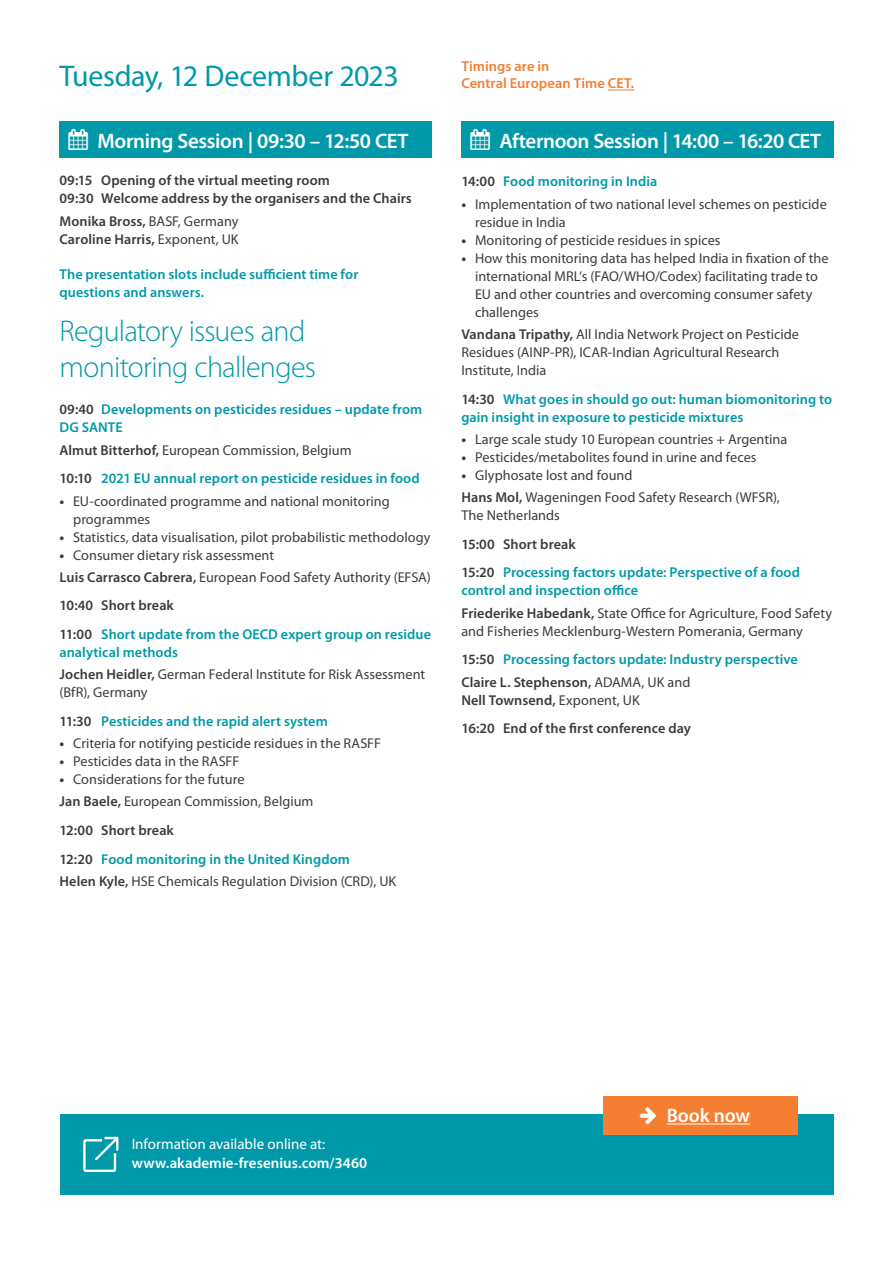
<style>
.page{position:relative;width:893px;height:1263px;background:#fff}
.page>*{position:absolute;margin:0;border:0;box-sizing:border-box;transform-origin:0 0}
.Headlines{font:300 30px/36px "Myriad Pro";letter-spacing:-.025em;color:#0099a9}
.t1{font:30px "Myriad Pro";letter-spacing:-.01em;color:#0099a9}
.t2{font:600 21px "Myriad Pro";letter-spacing:-.02em;color:#fff}
.t3{font:600 19.5px "Myriad Pro";letter-spacing:-.005em;color:#fff}
.t4{font:600 15px "Myriad Pro";letter-spacing:.005em;color:#fff}
.t5{font:15px "Myriad Pro";color:#fff}
.t6{font:600 14.4px/17.4px "Myriad Pro";color:#f47f32}
.Fließtext{font:14.25px/18px "Myriad Pro";color:#3c3c3d}
.Vortragstitel{font:600 14.25px/18px "Myriad Pro";letter-spacing:.005em;color:#0099a9}
.Vortragstitel-2{font:600 14.25px "Myriad Pro";letter-spacing:.005em;color:#3c3c3d}
.Fließtext-2{font:600 14.25px/18px "Myriad Pro";letter-spacing:.005em;color:#3c3c3d}
.s1{color:#3c3c3d}
.s2{font-weight:700}
.s3{font-weight:600}
.s4{font-weight:400}
</style>
<div class="page">
<div style="left:60px;top:121px;width:372px;height:37px;background:#0099a9"></div>
<svg style="left:608px;top:90px;width:26px;height:1px"></svg>
<div style="left:461px;top:121px;width:372px;height:37px;background:#0099a9"></div>
<div style="left:60px;top:1115px;width:773px;height:80px;background:#0099a9"></div>
<svg style="left:83px;top:1137px;width:35px;height:35px"></svg>
<div style="left:603px;top:1096px;width:195px;height:38px;background:#f47f32"></div>
<hr style="left:667px;top:1123px;width:83px;height:1px;background:#fff">
<p class="t1" style="left:60px;top:58px;width:341px">Tuesday, 12 December 2023</p>
<p class="t6" style="left:461px;top:57px;width:174px">Timings are in<br>Central European Time CET.</p>
<p class="t2" style="left:470px;top:128px;width:352px">▲ Afternoon Session | 14:00 – 16:20 CET</p>
<p class="Vortragstitel" style="left:461px;top:172px;width:197px"><span class="s1">14:00</span> Food monitoring in India</p>
<p class="Fließtext" style="left:475px;top:195px;width:353px;text-indent:-14px"><span class="s2">•</span> Implementation of two national level schemes on pesticide residue in India</p>
<p class="Fließtext" style="left:461px;top:231px;width:261px"><span class="s2">•</span> Monitoring of pesticide residues in spices</p>
<p class="Fließtext" style="left:475px;top:249px;width:355px;text-indent:-14px"><span class="s2">•</span> How this monitoring data has helped India in fixation of the international MRL‘s (FAO/WHO/Codex) facilitating trade to EU and other countries and overcoming consumer safety challenges</p>
<p class="Fließtext" style="left:461px;top:325px;width:339px"><span class="s3">Vandana Tripathy,</span> All India Network Project on Pesticide<br>Residues (AINP-PR), ICAR-Indian Agricultural Research<br>Institute, India</p>
<p class="Vortragstitel" style="left:461px;top:389px;width:372px"><span class="s1">14:30</span> What goes in should go out: human biomonitoring to gain insight in exposure to pesticide mixtures</p>
<p class="Fließtext" style="left:461px;top:430px;width:327px"><span class="s2">•</span> Large scale study 10 European countries + Argentina</p>
<p class="Fließtext" style="left:461px;top:448px;width:297px"><span class="s2">•</span> Pesticides/metabolites found in urine and feces</p>
<p class="Fließtext" style="left:461px;top:466px;width:173px"><span class="s2">•</span> Glyphosate lost and found</p>
<p class="Fließtext" style="left:461px;top:488px;width:320px"><span class="s3">Hans Mol,</span> Wageningen Food Safety Research (WFSR),<br>The Netherlands</p>
<p class="Vortragstitel-2" style="left:461px;top:535px;width:116px">15:00 Short break</p>
<p class="Vortragstitel" style="left:461px;top:563px;width:340px"><span class="s1">15:20</span> Processing factors update: Perspective of a food control and inspection office</p>
<p class="Fließtext" style="left:461px;top:604px;width:372px"><span class="s3">Friederike Habedank,</span> State Office for Agriculture, Food Safety and Fisheries Mecklenburg-Western Pomerania, Germany</p>
<p class="Vortragstitel" style="left:461px;top:650px;width:338px"><span class="s1">15:50</span> Processing factors update: Industry perspective</p>
<p class="Fließtext-2" style="left:461px;top:672px;width:231px">Claire L. Stephenson, <span class="s4">ADAMA, UK and<br></span>Nell Townsend, <span class="s4">Exponent, UK</span></p>
<p class="Vortragstitel-2" style="left:461px;top:719px;width:231px">16:20 End of the first conference day</p>
<p class="t2" style="left:69px;top:128px;width:341px">▲ Morning Session | 09:30 – 12:50 CET</p>
<p class="Vortragstitel-2" style="left:60px;top:172px;width:272px">09:15 Opening of the virtual meeting room</p>
<p class="Vortragstitel-2" style="left:60px;top:190px;width:354px">09:30 Welcome address by the organisers and the Chairs</p>
<p class="Fließtext-2" style="left:60px;top:212px;width:180px">Monika Bross, <span class="s4">BASF, Germany</span></p>
<p class="Fließtext-2" style="left:60px;top:230px;width:181px">Caroline Harris, <span class="s4">Exponent, UK</span></p>
<p class="Vortragstitel" style="left:60px;top:265px;width:300px">The presentation slots include sufficient time for questions and answers.</p>
<p class="Headlines" style="left:60px;top:313px;width:258px">Regulatory issues and monitoring challenges</p>
<p class="Vortragstitel" style="left:60px;top:400px;width:364px"><span class="s1">09:40</span> Developments on pesticides residues – update from<br>DG SANTE</p>
<p class="Fließtext" style="left:60px;top:441px;width:294px"><span class="s3">Almut Bitterhof,</span> European Commission, Belgium</p>
<p class="Vortragstitel" style="left:60px;top:469px;width:362px"><span class="s1">10:10</span> 2021 EU annual report on pesticide residues in food</p>
<p class="Fließtext" style="left:73px;top:491px;width:318px;text-indent:-14px"><span class="s2">•</span> EU-coordinated programme and national monitoring programmes</p>
<p class="Fließtext" style="left:60px;top:527px;width:372px"><span class="s2">•</span> Statistics, data visualisation, pilot probabilistic methodology</p>
<p class="Fließtext" style="left:60px;top:545px;width:216px"><span class="s2">•</span> Consumer dietary risk assessment</p>
<p class="Fließtext" style="left:60px;top:568px;width:373px"><span class="s3">Luis Carrasco Cabrera,</span> European Food Safety Authority (EFSA)</p>
<p class="Vortragstitel-2" style="left:60px;top:597px;width:116px">10:40 Short break</p>
<p class="Vortragstitel" style="left:60px;top:625px;width:373px"><span class="s1">11:00</span> Short update from the OECD expert group on residue analytical methods</p>
<p class="Fließtext" style="left:60px;top:665px;width:367px"><span class="s3">Jochen Heidler,</span> German Federal Institute for Risk Assessment (BfR), Germany</p>
<p class="Vortragstitel" style="left:60px;top:712px;width:270px"><span class="s1">11:30</span> Pesticides and the rapid alert system</p>
<p class="Fließtext" style="left:60px;top:734px;width:323px"><span class="s2">•</span> Criteria for notifying pesticide residues in the RASFF</p>
<p class="Fließtext" style="left:60px;top:752px;width:181px"><span class="s2">•</span> Pesticides data in the RASFF</p>
<p class="Fließtext" style="left:60px;top:770px;width:186px"><span class="s2">•</span> Considerations for the future</p>
<p class="Fließtext" style="left:60px;top:792px;width:255px"><span class="s3">Jan Baele,</span> European Commission, Belgium</p>
<p class="Vortragstitel-2" style="left:60px;top:821px;width:116px">12:00 Short break</p>
<p class="Vortragstitel" style="left:60px;top:850px;width:292px"><span class="s1">12:20</span> Food monitoring in the United Kingdom</p>
<p class="Fließtext" style="left:60px;top:872px;width:338px"><span class="s3">Helen Kyle,</span> HSE Chemicals Regulation Division (CRD), UK</p>
<p class="t5" style="left:132px;top:1134px;width:195px">Information available online at:</p>
<p class="t4" style="left:132px;top:1154px;width:237px">www.akademie-fresenius.com/3460</p>
<p class="t3" style="left:667px;top:1103px;width:85px">Book now</p>
</div>
